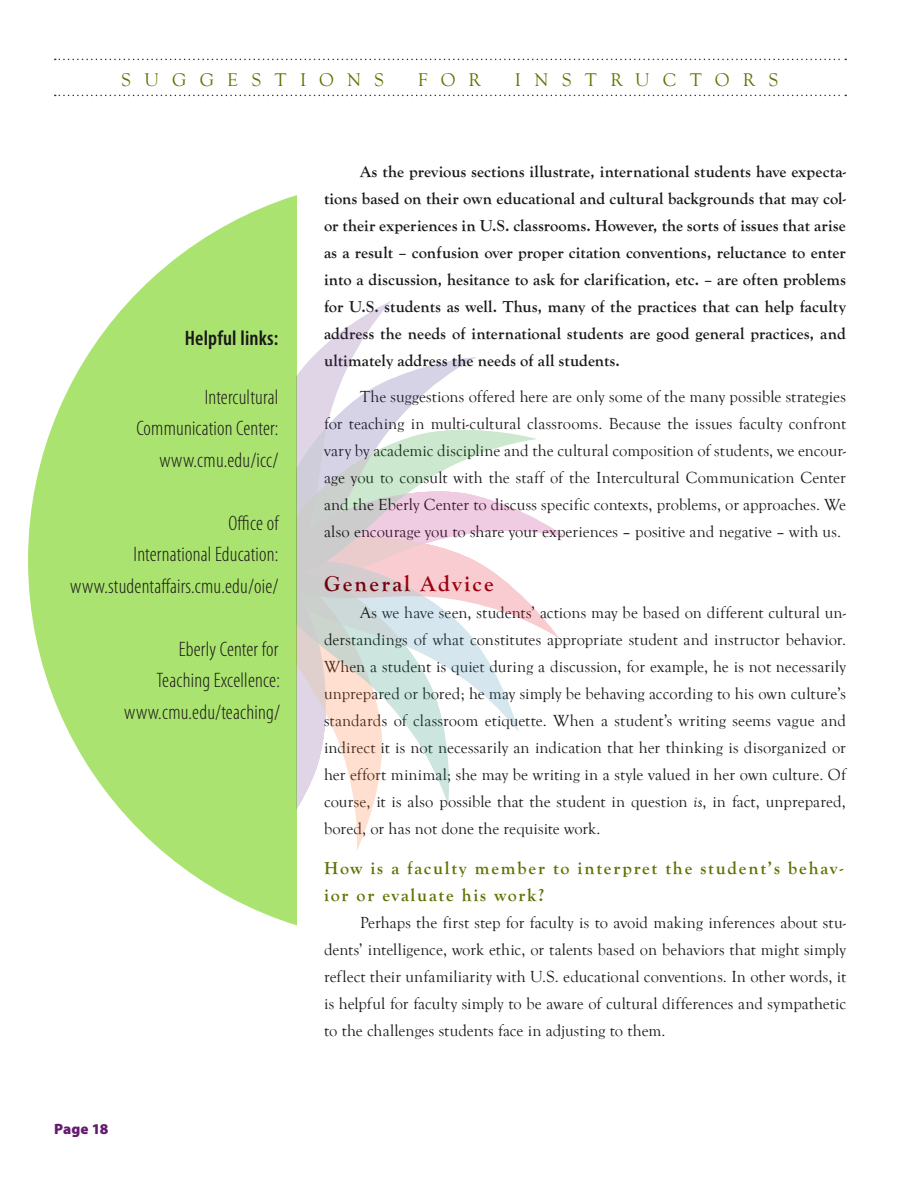
<style>
.page{position:relative;width:918px;height:1188px;background:#fff}
.page>*{position:absolute;margin:0;border:0;box-sizing:border-box;transform-origin:0 0}
.t1{font:700 22.5px "Goudy Old Style T";letter-spacing:.1em;color:#8b000c}
.t2{font:300 condensed 21px/31.5px "Myriad Pro";letter-spacing:.01em;color:#1a1818;text-align:right}
.t3{font:600 condensed 21px "Myriad Pro";letter-spacing:.01em;color:#1a1818}
.t4{font:18.9px "Goudy Old Style T";letter-spacing:.705em;color:#627100}
.t5{font:700 18px/27px "Goudy Old Style T";letter-spacing:.1em;color:#627100}
.t6{font:16.5px/27px "Goudy Old Style T";color:#1a1818;text-align:justify}
.t7{font:700 16.5px/27px "Goudy Old Style T";letter-spacing:.01em;color:#1a1818;text-align:justify}
.t8{font:900 15px "Myriad Pro";letter-spacing:.005em;color:#661970}
.s1{font-style:italic}
</style>
<div class="page">
<svg style="left:55px;top:59px;width:791px;height:1px"></svg>
<svg style="left:55px;top:95px;width:791px;height:1px"></svg>
<svg style="left:28px;top:195px;width:269px;height:731px;fill:#aae36f"></svg>
<svg style="left:296px;top:276px;width:270px;height:586px"></svg>
<p class="t4" style="left:122px;top:69px;width:264px">SUGGESTIONS</p>
<p class="t4" style="left:418px;top:69px;width:65px">FOR</p>
<p class="t4" style="left:515px;top:69px;width:265px">INSTRUCTORS</p>
<p class="t3" style="left:185px;top:327px;width:95px">Helpful links:</p>
<p class="t2" style="left:136px;top:381px;width:144px">Intercultural<br>Communication Center: www.cmu.edu/icc/</p>
<p class="t2" style="left:70px;top:507px;width:210px">Office of<br>International Education: www.studentaffairs.cmu.edu/oie/</p>
<p class="t2" style="left:124px;top:633px;width:157px">Eberly Center for<br>Teaching Excellence: www.cmu.edu/teaching/</p>
<p class="t8" style="left:54px;top:1121px;width:56px">Page 18</p>
<p class="t7" style="left:324px;top:158px;width:523px;text-indent:36px">As the previous sections illustrate, international students have expecta&shy;tions based on their own educational and cultural backgrounds that may col&shy;or their experiences in U.S. classrooms. However, the sorts of issues that arise as a result – confusion over proper citation conventions, reluctance to enter into a discussion, hesitance to ask for clarification, etc. – are often problems for U.S. students as well. Thus, many of the practices that can help faculty address the needs of international students are good general practices, and ultimately address the needs of all students.</p>
<p class="t6" style="left:324px;top:383px;width:524px;text-indent:36px">The suggestions offered here are only some of the many possible strategies for teaching in multi-cultural classrooms. Because the issues faculty confront vary by academic discipline and the cultural composition of students, we encour&shy;age you to consult with the staff of the Intercultural Communication Center and the Eberly Center to discuss specific contexts, problems, or approaches. We also encourage you to share your experiences – positive and negative – with us.</p>
<h1 class="t1" style="left:324px;top:571px;width:171px">General Advice</h1>
<p class="t6" style="left:324px;top:599px;width:524px;text-indent:36px">As we have seen, students’ actions may be based on different cultural un&shy;derstandings of what constitutes appropriate student and instructor behavior.<br>When a student is quiet during a discussion, for example, he is not necessarily unprepared or bored; he may simply be behaving according to his own culture’s standards of classroom etiquette. When a student’s writing seems vague and indirect it is not necessarily an indication that her thinking is disorganized or her effort minimal; she may be writing in a style valued in her own culture. Of course, it is also possible that the student in question <span class="s1">is</span>, in fact, unprepared, bored, or has not done the requisite work.</p>
<p class="t5" style="left:324px;top:855px;width:521px">How is a faculty member to interpret the student’s behav&shy;ior or evaluate his work?</p>
<p class="t6" style="left:324px;top:910px;width:524px;text-indent:36px">Perhaps the first step for faculty is to avoid making inferences about stu&shy;dents’ intelligence, work ethic, or talents based on behaviors that might simply reflect their unfamiliarity with U.S. educational conventions. In other words, it is helpful for faculty simply to be aware of cultural differences and sympathetic to the challenges students face in adjusting to them.</p>
</div>
